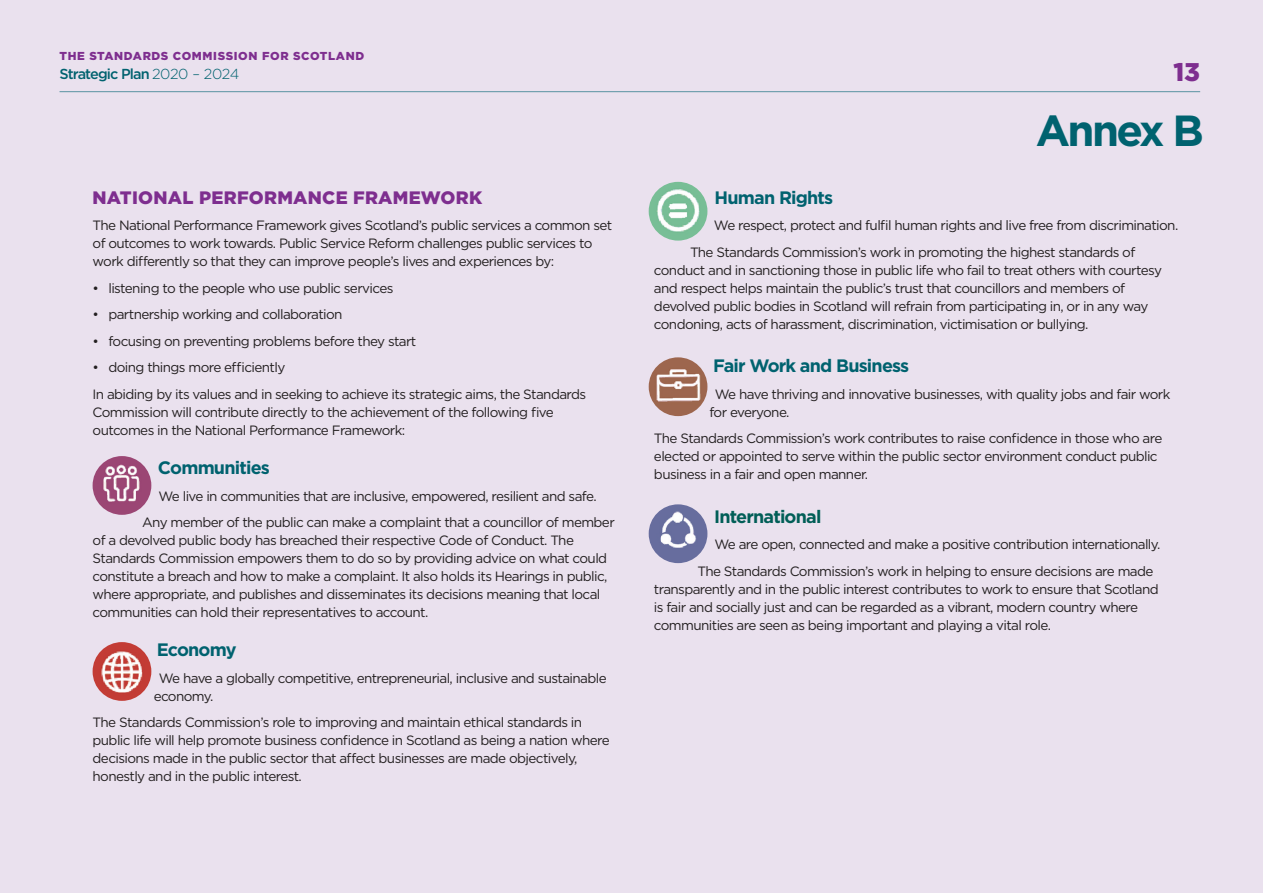
<style>
.page{position:relative;width:1263px;height:893px;background:#eae1ee}
.page>*{position:absolute;margin:0;border:0;box-sizing:border-box;transform-origin:0 0}
.t1{font:700 43.5px "Gotham";letter-spacing:-.06em;color:#00626f}
.t2{font:900 25.65px "Gotham";color:#7e2e8f}
.t3{font:700 18px "Gotham";letter-spacing:-.045em;color:#00626f}
.t4{font:900 18px "Gotham";letter-spacing:.015em;color:#7e2e8f}
.t5{font:700 18px "Gotham";letter-spacing:-.045em;color:#015e57}
.t6{font:500 14.55px "Gotham";letter-spacing:-.06em;color:#00626f}
.t7{font:13.5px/18px "Gotham";letter-spacing:-.045em;color:#231f20}
.t8{font:900 11.55px "Gotham";letter-spacing:.055em;color:#7e2e8f}
.s1{font-weight:300}
</style>
<div class="page">
<hr style="left:60px;top:91px;width:1140px;height:1px;background:#5994a2">
<img style="left:93px;top:456px;width:58px;height:59px;border-radius:50%">
<img style="left:93px;top:642px;width:58px;height:59px;border-radius:50%">
<img style="left:649px;top:182px;width:58px;height:59px;border-radius:50%">
<img style="left:649px;top:357px;width:58px;height:59px;border-radius:50%">
<img style="left:649px;top:504px;width:58px;height:59px;border-radius:50%">
<p class="t8" style="left:60px;top:52px;width:306px">THE STANDARDS COMMISSION FOR SCOTLAND</p>
<p class="t6" style="left:60px;top:69px;width:181px">Strategic Plan <span class="s1">2020 – 2024</span></p>
<h2 class="t2" style="left:1173px;top:63px;width:28px">13</h2>
<h1 class="t1" style="left:1036px;top:116px;width:170px">Annex B</h1>
<h3 class="t4" style="left:93px;top:191px;width:391px">NATIONAL PERFORMANCE FRAMEWORK</h3>
<p class="t7" style="left:93px;top:218px;width:521px">The National Performance Framework gives Scotland’s public services a common set of outcomes to work towards. Public Service Reform challenges public services to work differently so that they can improve people’s lives and experiences by:</p>
<p class="t7" style="left:93px;top:280px;width:302px">• listening to the people who use public services</p>
<p class="t7" style="left:93px;top:307px;width:251px">• partnership working and collaboration</p>
<p class="t7" style="left:93px;top:333px;width:325px">• focusing on preventing problems before they start</p>
<p class="t7" style="left:93px;top:355px;width:495px;line-height:26.5px">• doing things more efficiently<br>In abiding by its values and in seeking to achieve its strategic aims, the Standards</p>
<p class="t7" style="left:93px;top:404px;width:463px">Commission will contribute directly to the achievement of the following five outcomes in the National Performance Framework:</p>
<h3 class="t3" style="left:158px;top:461px;width:113px">Communities</h3>
<p class="t7" style="left:142px;top:484px;width:474px;line-height:26.5px;text-align:center">We live in communities that are inclusive, empowered, resilient and safe.<br>Any member of the public can make a complaint that a councillor of member</p>
<p class="t7" style="left:93px;top:532px;width:516px">of a devolved public body has breached their respective Code of Conduct. The Standards Commission empowers them to do so by providing advice on what could constitute a breach and how to make a complaint. It also holds its Hearings in public, where appropriate, and publishes and disseminates its decisions meaning that local communities can hold their representatives to account.</p>
<h3 class="t3" style="left:157px;top:644px;width:81px">Economy</h3>
<p class="t7" style="left:154px;top:670px;width:455px;text-indent:5px">We have a globally competitive, entrepreneurial, inclusive and sustainable economy.</p>
<p class="t7" style="left:93px;top:715px;width:519px">The Standards Commission’s role to improving and maintain ethical standards in public life will help promote business confidence in Scotland as being a nation where decisions made in the public sector that affect businesses are made objectively, honestly and in the public interest.</p>
<h3 class="t3" style="left:715px;top:191px;width:120px">Human Rights</h3>
<p class="t7" style="left:690px;top:213px;width:490px;line-height:26.5px;text-indent:24px">We respect, protect and fulfil human rights and live free from discrimination.<br>The Standards Commission’s work in promoting the highest standards of</p>
<p class="t7" style="left:654px;top:262px;width:509px">conduct and in sanctioning those in public life who fail to treat others with courtesy and respect helps maintain the public’s trust that councillors and members of devolved public bodies in Scotland will refrain from participating in, or in any way condoning, acts of harassment, discrimination, victimisation or bullying.</p>
<h3 class="t3" style="left:713px;top:360px;width:198px">Fair Work and Business</h3>
<p class="t7" style="left:709px;top:386px;width:463px;text-indent:5px">We have thriving and innovative businesses, with quality jobs and fair work for everyone.</p>
<p class="t7" style="left:654px;top:431px;width:510px">The Standards Commission’s work contributes to raise confidence in those who are elected or appointed to serve within the public sector environment conduct public business in a fair and open manner.</p>
<h3 class="t5" style="left:714px;top:510px;width:109px">International</h3>
<p class="t7" style="left:697px;top:532px;width:464px;line-height:26.5px;text-indent:17px">We are open, connected and make a positive contribution internationally.<br>The Standards Commission’s work in helping to ensure decisions are made</p>
<p class="t7" style="left:654px;top:581px;width:506px">transparently and in the public interest contributes to work to ensure that Scotland is fair and socially just and can be regarded as a vibrant, modern country where communities are seen as being important and playing a vital role.</p>
</div>
